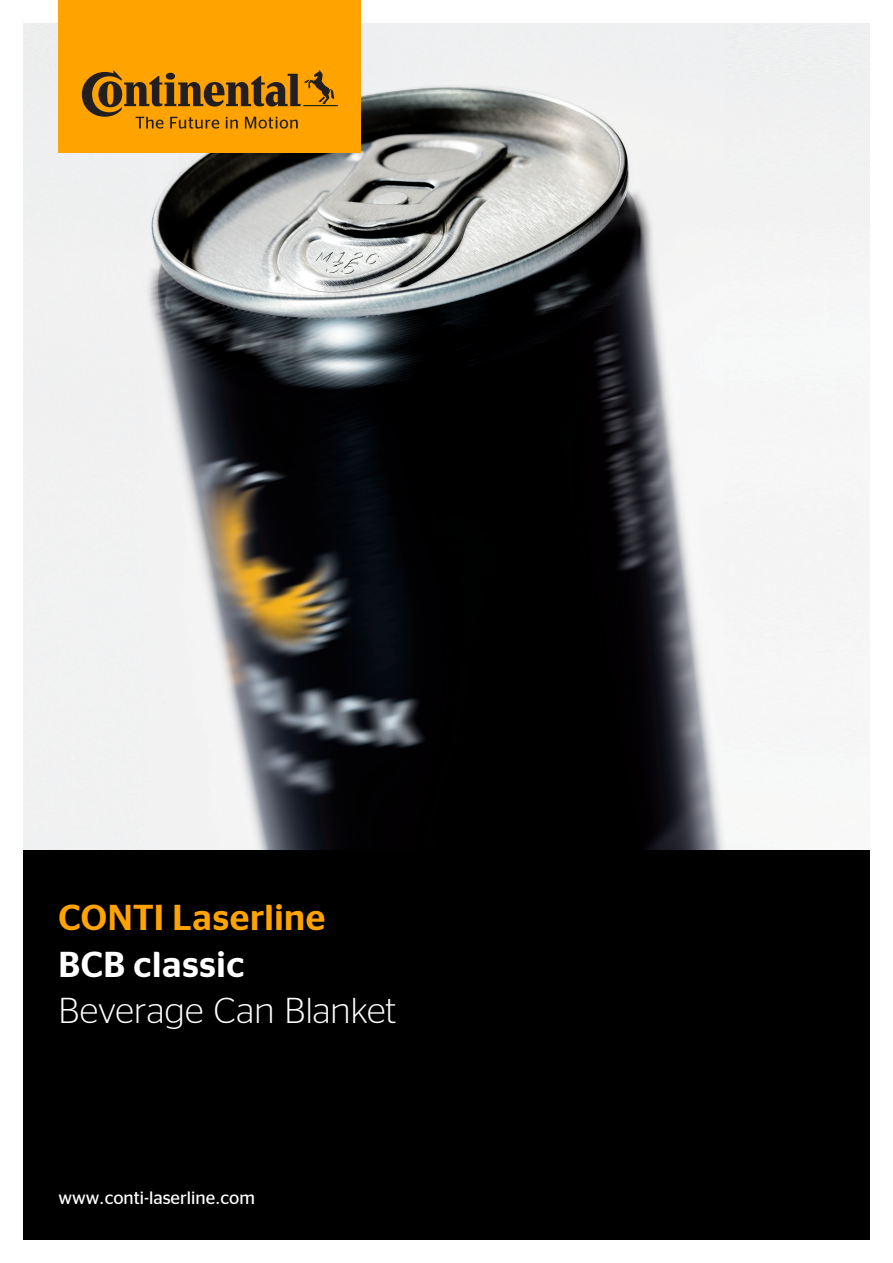
<style>
.page{position:relative;width:893px;height:1263px;background:#fff}
.page>*{position:absolute;margin:0;border:0;box-sizing:border-box;transform-origin:0 0}
.t1{font:300 36px "Stag Sans";letter-spacing:.005em;color:#fff}
.t2{font:500 36px "Stag Sans";letter-spacing:.015em;color:#ffa300}
.t3{font:500 36px "Stag Sans";letter-spacing:.02em;color:#fff}
.t4{font:18px "Continental Stag Sans LCG";color:#fff}
</style>
<div class="page">
<img style="left:23px;top:23px;width:847px;height:827px">
<div style="left:23px;top:850px;width:847px;height:389px;background:#000"></div>
<div style="left:58px;top:0;width:303px;height:152px;background:#ffa300"></div>
<svg style="left:82px;top:70px;width:256px;height:59px"></svg>
<h1 class="t2" style="left:58px;top:897px;width:268px">CONTI Laserline</h1>
<h1 class="t3" style="left:58px;top:943px;width:187px">BCB classic</h1>
<h1 class="t1" style="left:58px;top:991px;width:339px">Beverage Can Blanket</h1>
<p class="t4" style="left:58px;top:1185px;width:198px">www.conti-laserline.com</p>
</div>
